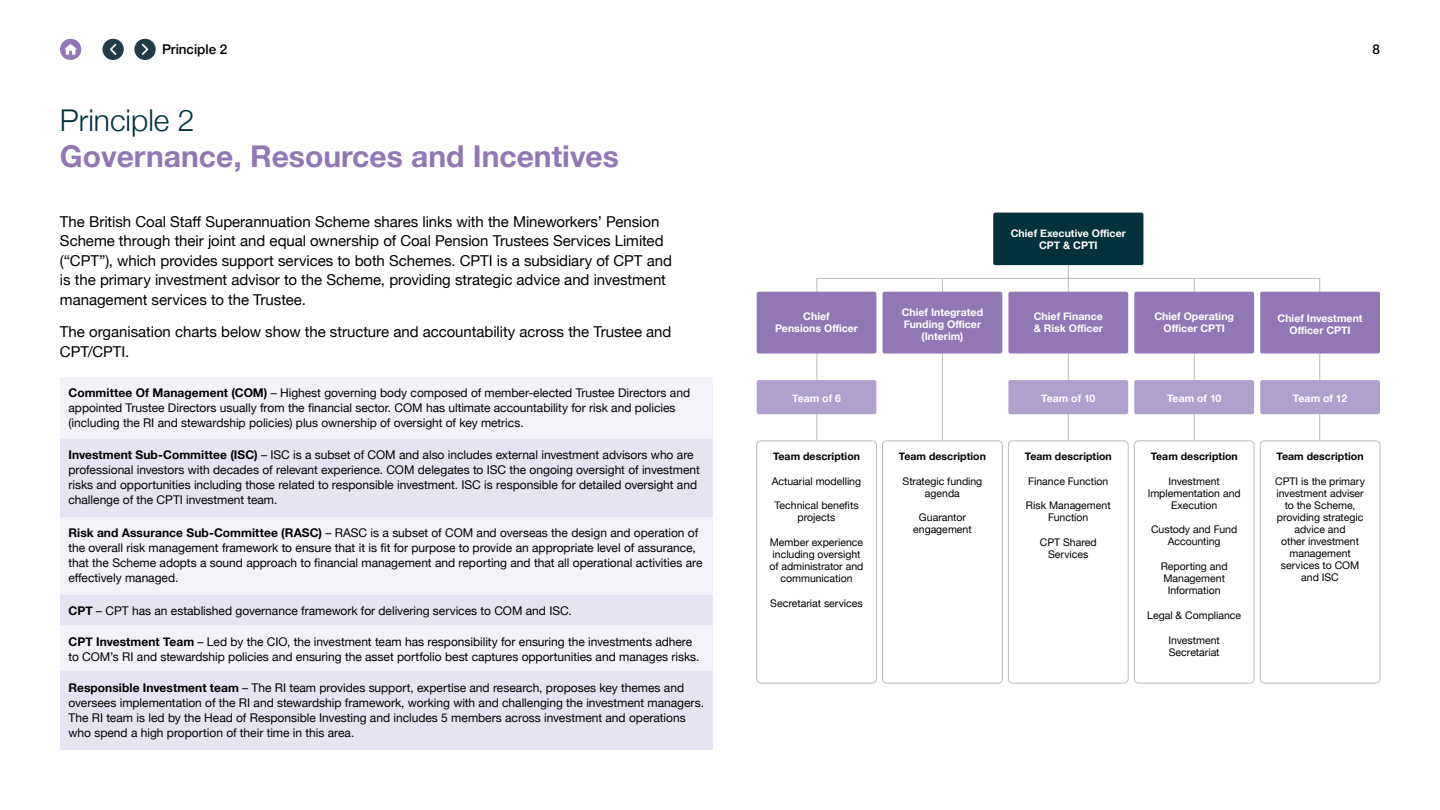
<style>
.page{position:relative;width:1440px;height:810px;background:#fff}
.page>*{position:absolute;margin:0;border:0;box-sizing:border-box;transform-origin:0 0}
.t1{font:700 30px "Helvetica Neue";color:#9178b5}
.t2{font:300 30px "Helvetica Neue";color:#00313c}
.t3{font:15px/19.5px "Helvetica Neue";letter-spacing:-.005em;color:#000}
.t4{font:500 13.5px "Helvetica Neue";letter-spacing:-.005em;color:#000}
.t5{font:12px/15px "Helvetica Neue";letter-spacing:-.005em;color:#000}
.t6{font:10.5px/12px "Helvetica Neue";color:#000;text-align:center}
.t7{font:700 10.5px/12px "Helvetica Neue";letter-spacing:.005em;color:#fff;text-align:center}
.t8{font:700 10.5px "Helvetica Neue";letter-spacing:.005em;color:#000}
.s1{font-weight:700}
</style>
<div class="page">
<hr style="left:1068px;top:259px;width:1px;height:206px;background:#bbb">
<hr style="left:942px;top:278px;width:1px;height:187px;background:#bbb">
<hr style="left:1194px;top:278px;width:1px;height:187px;background:#bbb">
<hr style="left:1319px;top:278px;width:1px;height:187px;background:#bbb">
<hr style="left:817px;top:278px;width:1px;height:181px;background:#bbb">
<div style="left:60px;top:377px;width:652px;height:62px;background:#f4f1f9"></div>
<div style="left:60px;top:439px;width:652px;height:78px;background:#e8e3f3"></div>
<div style="left:60px;top:517px;width:652px;height:78px;background:#f4f1f9"></div>
<div style="left:60px;top:595px;width:652px;height:31px;background:#e8e3f3"></div>
<div style="left:60px;top:626px;width:652px;height:46px;background:#f4f1f9"></div>
<div style="left:60px;top:672px;width:652px;height:78px;background:#e8e3f3"></div>
<svg style="left:134px;top:39px;width:22px;height:21px"></svg>
<svg style="left:103px;top:39px;width:21px;height:21px"></svg>
<div style="left:757px;top:292px;width:119px;height:62px;background:#9178b5;border-radius:2px"></div>
<div style="left:883px;top:292px;width:119px;height:62px;background:#9178b5;border-radius:2px"></div>
<div style="left:1008px;top:292px;width:120px;height:62px;background:#9178b5;border-radius:2px"></div>
<div style="left:1134px;top:292px;width:120px;height:62px;background:#9178b5;border-radius:2px"></div>
<div style="left:1260px;top:292px;width:120px;height:62px;background:#9178b5;border-radius:2px"></div>
<div style="left:993px;top:213px;width:150px;height:52px;background:#00313c;border-radius:2px"></div>
<div style="left:757px;top:380px;width:119px;height:34px;background:#b0a0ce;border-radius:2px"></div>
<div style="left:1008px;top:380px;width:120px;height:34px;background:#b0a0ce;border-radius:2px"></div>
<div style="left:1134px;top:380px;width:120px;height:34px;background:#b0a0ce;border-radius:2px"></div>
<div style="left:1260px;top:380px;width:120px;height:34px;background:#b0a0ce;border-radius:2px"></div>
<div style="left:757px;top:441px;width:119px;height:242px;background:#fff;border-radius:4px"></div>
<div style="left:756px;top:440px;width:121px;height:244px;border:1px solid #bbb;border-radius:4px"></div>
<div style="left:883px;top:441px;width:119px;height:242px;background:#fff;border-radius:4px"></div>
<div style="left:882px;top:440px;width:121px;height:244px;border:1px solid #bbb;border-radius:4px"></div>
<div style="left:1008px;top:441px;width:120px;height:242px;background:#fff;border-radius:4px"></div>
<div style="left:1008px;top:440px;width:121px;height:244px;border:1px solid #bbb;border-radius:4px"></div>
<div style="left:1260px;top:441px;width:120px;height:242px;background:#fff;border-radius:4px"></div>
<div style="left:1260px;top:440px;width:120px;height:244px;border:1px solid #bbb;border-radius:4px"></div>
<div style="left:1134px;top:441px;width:120px;height:242px;background:#fff;border-radius:4px"></div>
<div style="left:1134px;top:440px;width:120px;height:244px;border:1px solid #bbb;border-radius:4px"></div>
<hr style="left:817px;top:278px;width:503px;height:1px;background:#bbb">
<svg style="left:60px;top:39px;width:21px;height:21px"></svg>
<p class="t4" style="left:162px;top:39px;width:67px">Principle 2</p>
<h1 class="t2" style="left:60px;top:96px;width:136px">Principle 2</h1>
<h1 class="t1" style="left:60px;top:133px;width:560px">Governance, Resources and Incentives</h1>
<p class="t3" style="left:60px;top:213px;width:613px">The British Coal Staff Superannuation Scheme shares links with the Mineworkers’ Pension Scheme through their joint and equal ownership of Coal Pension Trustees Services Limited (“CPT”), which provides support services to both Schemes. CPTI is a subsidiary of CPT and is the primary investment advisor to the Scheme, providing strategic advice and investment management services to the Trustee.</p>
<p class="t3" style="left:60px;top:323px;width:613px">The organisation charts below show the structure and accountability across the Trustee and<br>CPT/CPTI.</p>
<p class="t5" style="left:69px;top:386px;width:623px"><span class="s1">Committee Of Management (COM)</span> – Highest governing body composed of member-elected Trustee Directors and appointed Trustee Directors usually from the financial sector. COM has ultimate accountability for risk and policies (including the RI and stewardship policies) plus ownership of oversight of key metrics.</p>
<p class="t5" style="left:69px;top:448px;width:633px"><span class="s1">Investment Sub-Committee (ISC)</span> – ISC is a subset of COM and also includes external investment advisors who are professional investors with decades of relevant experience. COM delegates to ISC the ongoing oversight of investment risks and opportunities including those related to responsible investment. ISC is responsible for detailed oversight and challenge of the CPTI investment team.</p>
<p class="t5" style="left:69px;top:526px;width:636px"><span class="s1">Risk and Assurance Sub-Committee (RASC)</span> – RASC is a subset of COM and overseas the design and operation of the overall risk management framework to ensure that it is fit for purpose to provide an appropriate level of assurance, that the Scheme adopts a sound approach to financial management and reporting and that all operational activities are effectively managed.</p>
<p class="t5" style="left:69px;top:604px;width:505px"><span class="s1">CPT</span> – CPT has an established governance framework for delivering services to COM and ISC.</p>
<p class="t5" style="left:69px;top:635px;width:633px"><span class="s1">CPT Investment Team</span> – Led by the CIO, the investment team has responsibility for ensuring the investments adhere to COM’s RI and stewardship policies and ensuring the asset portfolio best captures opportunities and manages risks.</p>
<p class="t5" style="left:69px;top:681px;width:637px"><span class="s1">Responsible Investment team</span> – The RI team provides support, expertise and research, proposes key themes and oversees implementation of the RI and stewardship framework, working with and challenging the investment managers.<br>The RI team is led by the Head of Responsible Investing and includes 5 members across investment and operations who spend a high proportion of their time in this area.</p>
<p class="t4" style="left:1372px;top:38px;width:9px">8</p>
<p class="t7" style="left:1011px;top:227px;width:117px">Chief Executive Officer<br>CPT &amp; CPTI</p>
<p class="t7" style="left:775px;top:310px;width:85px">Chief<br>Pensions Officer</p>
<p class="t7" style="left:902px;top:306px;width:83px">Chief Integrated<br>Funding Officer (Interim)</p>
<p class="t7" style="left:1034px;top:310px;width:71px;text-align:left">Chief Finance &amp; Risk Officer</p>
<p class="t7" style="left:1154px;top:310px;width:81px">Chief Operating<br>Officer CPTI</p>
<p class="t7" style="left:1278px;top:312px;width:87px">Chief Investment<br>Officer CPTI</p>
<p class="t7" style="left:792px;top:393px;width:50px">Team of 6</p>
<p class="t7" style="left:1041px;top:393px;width:56px">Team of 10</p>
<p class="t7" style="left:1167px;top:393px;width:56px">Team of 10</p>
<p class="t7" style="left:1293px;top:393px;width:56px">Team of 12</p>
<p class="t8" style="left:773px;top:448px;width:89px">Team description</p>
<p class="t6" style="left:772px;top:476px;width:91px">Actuarial modelling</p>
<p class="t6" style="left:774px;top:500px;width:86px">Technical benefits projects</p>
<p class="t6" style="left:770px;top:537px;width:95px">Member experience including oversight of administrator and communication</p>
<p class="t6" style="left:770px;top:598px;width:94px">Secretariat services</p>
<p class="t8" style="left:899px;top:448px;width:89px">Team description</p>
<p class="t6" style="left:903px;top:476px;width:81px">Strategic funding agenda</p>
<p class="t6" style="left:913px;top:512px;width:60px">Guarantor engagement</p>
<p class="t8" style="left:1025px;top:448px;width:89px">Team description</p>
<p class="t6" style="left:1028px;top:476px;width:82px">Finance Function</p>
<p class="t6" style="left:1026px;top:500px;width:86px">Risk Management<br>Function</p>
<p class="t6" style="left:1040px;top:537px;width:58px">CPT Shared<br>Services</p>
<p class="t8" style="left:1151px;top:448px;width:89px">Team description</p>
<p class="t6" style="left:1148px;top:476px;width:95px">Investment<br>Implementation and<br>Execution</p>
<p class="t6" style="left:1151px;top:524px;width:88px">Custody and Fund<br>Accounting</p>
<p class="t6" style="left:1161px;top:561px;width:68px">Reporting and<br>Management<br>Information</p>
<p class="t6" style="left:1147px;top:610px;width:95px">Legal &amp; Compliance</p>
<p class="t6" style="left:1169px;top:635px;width:53px;text-align:left">Investment<br>Secretariat</p>
<p class="t8" style="left:1277px;top:448px;width:89px">Team description</p>
<p class="t6" style="left:1275px;top:476px;width:91px">CPTI is the primary investment adviser to the Scheme, providing strategic advice and<br>other investment management services to COM and ISC</p>
</div>
